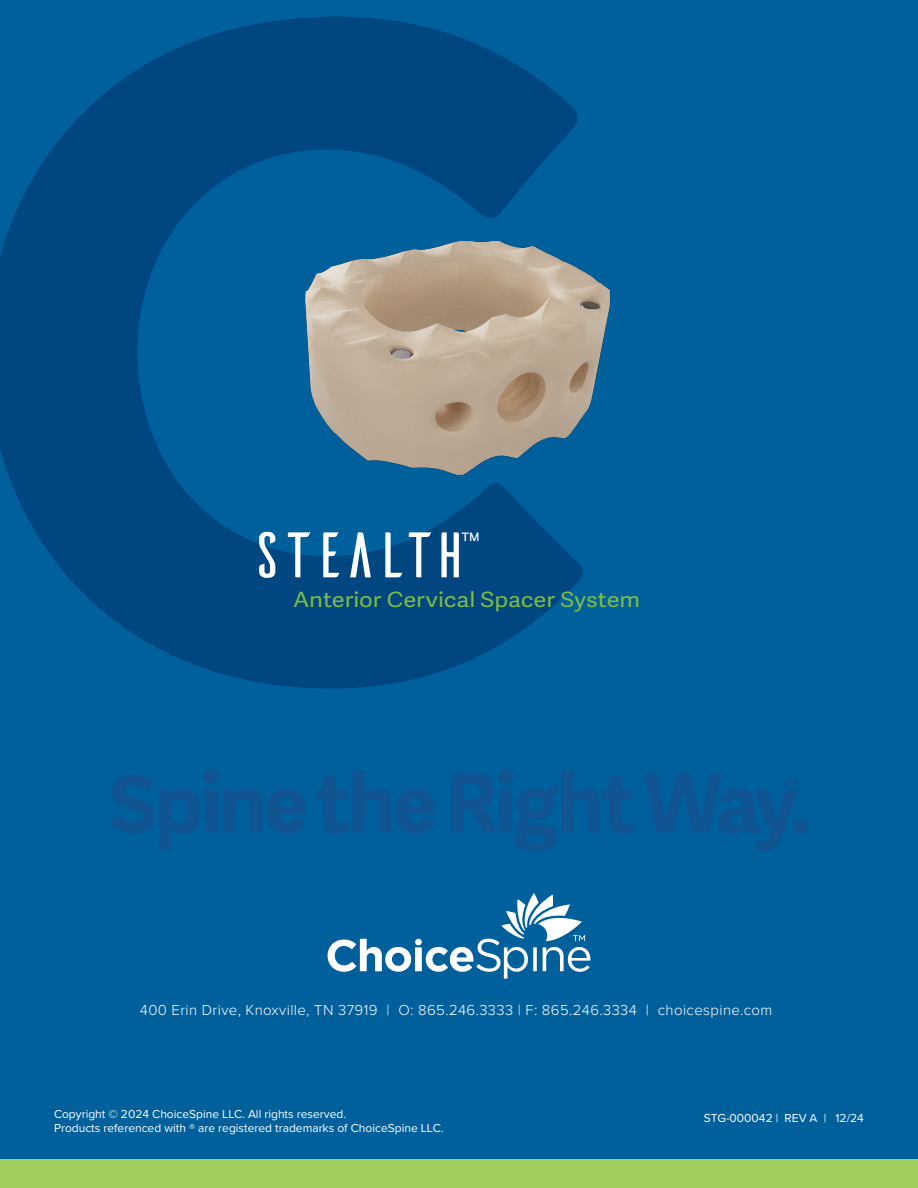
<style>
.page{position:relative;width:918px;height:1188px;background:#00609c}
.page>*{position:absolute;margin:0;border:0;box-sizing:border-box;transform-origin:0 0}
.t1{font:64.2px "Ailerons";letter-spacing:-.15em;color:#fff;scale:1.13 1}
.t2{font:22.8px "Adelle Sans";color:#fff}
.t3{font:21px "Adelle Sans";letter-spacing:-.005em;color:#7ebc42;scale:1.13 1}
.t4{font:300 15px "Proxima Nova";letter-spacing:.025em;color:#fff}
.t5{font:12px/14.4px "Proxima Nova";color:#fff}
</style>
<div class="page">
<div style="left:0;top:1159px;width:918px;height:29px;background:#a1ce5e"></div>
<svg style="left:327px;top:893px;width:263px;height:86px"></svg>
<svg style="left:0;top:16px;width:583px;height:673px;fill:#004681"></svg>
<svg style="left:110px;top:769px;width:195px;height:81px"></svg>
<svg style="left:317px;top:771px;width:117px;height:62px"></svg>
<svg style="left:451px;top:769px;width:184px;height:82px"></svg>
<div style="left:793px;top:819px;width:15px;height:15px;background:#105491;border-radius:50%"></div>
<svg style="left:644px;top:773px;width:154px;height:78px"></svg>
<img style="left:302px;top:242px;width:309px;height:238px">
<h1 class="t1" style="left:245px;top:524px;width:202px">Stealth</h1>
<h2 class="t2" style="left:461px;top:528px;width:20px">™</h2>
<h3 class="t3" style="left:293px;top:588px;width:309px">Anterior Cervical Spacer System</h3>
<p class="t4" style="left:140px;top:998px;width:634px">400 Erin Drive, Knoxville, TN 37919 | O: 865.246.3333 | F: 865.246.3334 | choicespine.com</p>
<p class="t5" style="left:54px;top:1106px;width:391px">Copyright © 2024 ChoiceSpine LLC. All rights reserved.<br>Products referenced with ® are registered trademarks of ChoiceSpine LLC.</p>
<p class="t5" style="left:704px;top:1111px;width:162px">STG-000042 | REV A | 12/24</p>
</div>
